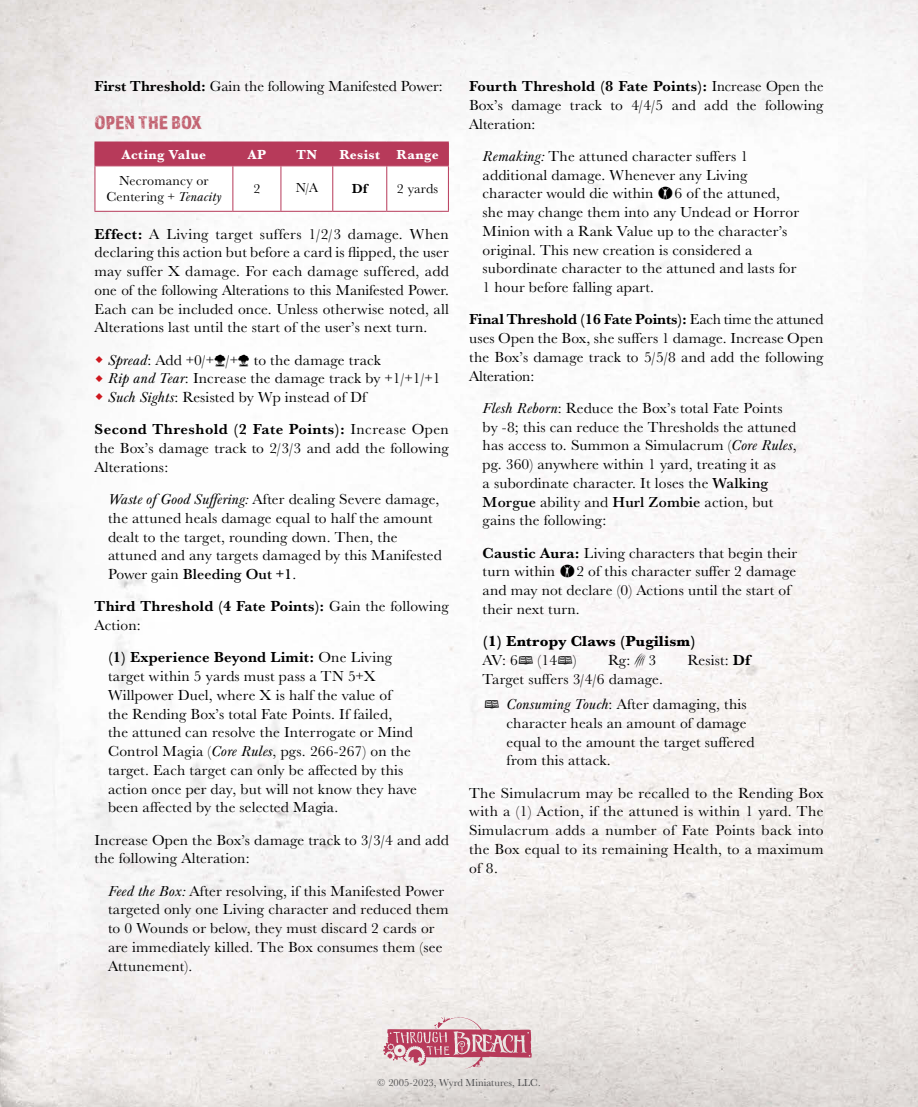
<style>
.page{position:relative;width:918px;height:1107px;background:#fff}
.page>*{position:absolute;margin:0;border:0;box-sizing:border-box;transform-origin:0 0}
.Heading-2{font:19.5px "Almaq Rough";letter-spacing:.02em;color:#c26170;scale:.95 1}
.Body_Text_Indent{font:15px/18.8px "Baskerville URW";letter-spacing:.01em;color:#000}
.Body_Text{font:15px/18.8px "Baskerville URW";letter-spacing:.01em;color:#000;text-align:justify}
.Body_Text-2{font:700 15px/18.8px "Baskerville URW";letter-spacing:.01em;color:#000}
.Body_Text_Indent-2{font:700 expanded 15px/18.8px "Baskerville URW";letter-spacing:.01em;color:#000}
.Magia_Text{font:13.5px/16.2px "Baskerville URW";letter-spacing:.01em;color:#000;text-align:center}
.Table_Subheading{font:700 expanded 13.5px "Baskerville URW";letter-spacing:.03em;color:#fff}
.Magia_Text-2{font:700 13.5px "Baskerville URW";color:#000}
.t1{font:10.5px "Baskerville URW";color:#4d4d4f}
.s1{font-weight:700}
.s2{font-style:italic}
.s3{font-family:"Arpona";font-weight:700;color:#ce171e}
.s4{font-family:"M3 E Malifaux"}
.s5{font-weight:500}
.s6{font-weight:400}
.s7{font-weight:400;font-stretch:normal}
.s8{font-family:"M3 E Malifaux";font-weight:400;font-stretch:normal}
</style>
<div class="page">
<img style="left:0;top:0;width:918px;height:1107px">
<svg style="left:94px;top:142px;width:355px;height:69px"></svg>
<hr style="left:94px;top:165px;width:139px;height:1px;background:#b73a5a">
<hr style="left:94px;top:166px;width:1px;height:45px;background:#b73a5a">
<hr style="left:233px;top:165px;width:48px;height:1px;background:#b73a5a">
<hr style="left:232px;top:166px;width:1px;height:45px;background:#b73a5a">
<hr style="left:281px;top:165px;width:52px;height:1px;background:#b73a5a">
<hr style="left:280px;top:166px;width:1px;height:45px;background:#b73a5a">
<hr style="left:333px;top:165px;width:54px;height:1px;background:#b73a5a">
<hr style="left:332px;top:166px;width:1px;height:45px;background:#b73a5a">
<hr style="left:387px;top:165px;width:62px;height:1px;background:#b73a5a">
<hr style="left:386px;top:166px;width:1px;height:45px;background:#b73a5a">
<hr style="left:448px;top:166px;width:1px;height:45px;background:#b73a5a">
<hr style="left:94px;top:211px;width:139px;height:1px;background:#b73a5a">
<hr style="left:233px;top:211px;width:48px;height:1px;background:#b73a5a">
<hr style="left:281px;top:211px;width:52px;height:1px;background:#b73a5a">
<hr style="left:333px;top:211px;width:54px;height:1px;background:#b73a5a">
<hr style="left:387px;top:211px;width:62px;height:1px;background:#b73a5a">
<svg style="left:383px;top:1015px;width:149px;height:54px;background:#d6a3ae"></svg>
<p class="Body_Text" style="left:94px;top:76px;width:350px"><span class="s1">First Threshold:</span> Gain the following Manifested Power:</p>
<p class="Heading-2" style="left:94px;top:110px;width:115px">OPEN THE BOX</p>
<p class="Table_Subheading" style="left:122px;top:146px;width:86px">Acting Value</p>
<p class="Table_Subheading" style="left:248px;top:146px;width:20px">AP</p>
<p class="Table_Subheading" style="left:297px;top:146px;width:22px">TN</p>
<p class="Table_Subheading" style="left:339px;top:146px;width:42px">Resist</p>
<p class="Table_Subheading" style="left:397px;top:146px;width:44px">Range</p>
<p class="Magia_Text" style="left:106px;top:172px;width:117px">Necromancy or<br>Centering + <span class="s2">Tenacity</span></p>
<p class="Magia_Text" style="left:253px;top:180px;width:8px">2</p>
<p class="Magia_Text" style="left:296px;top:179px;width:24px">N/A</p>
<p class="Magia_Text-2" style="left:352px;top:179px;width:17px">Df</p>
<p class="Magia_Text" style="left:397px;top:180px;width:43px">2 yards</p>
<p class="Body_Text" style="left:94px;top:224px;width:356px"><span class="s1">Effect:</span> A Living target suffers 1/2/3 damage. When declaring this action but before a card is flipped, the user may suffer X damage. For each damage suffered, add one of the following Alterations to this Manifested Power.<br>Each can be included once. Unless otherwise noted, all Alterations last until the start of the user’s next turn.</p>
<p class="Body_Text_Indent" style="left:94px;top:350px;width:288px"><span class="s3">•</span> <span class="s2">Spread</span>: Add +0/+<span class="s4">b</span>/+<span class="s4">b</span> to the damage track</p>
<p class="Body_Text_Indent" style="left:94px;top:368px;width:348px"><span class="s3">•</span> <span class="s2">Rip and Tear</span>: Increase the damage track by +1/+1/+1</p>
<p class="Body_Text_Indent" style="left:94px;top:387px;width:274px"><span class="s3">•</span> <span class="s2">Such Sights</span>: Resisted by Wp instead of Df</p>
<p class="Body_Text" style="left:94px;top:419px;width:356px"><span class="s1">Second Threshold (2 Fate Points):</span> Increase Open the Box’s damage track to 2/3/3 and add the following Alterations:</p>
<p class="Body_Text_Indent" style="left:108px;top:489px;width:335px"><span class="s2">Waste of Good Suffering:</span> After dealing Severe damage, the attuned heals damage equal to half the amount dealt to the target, rounding down. Then, the attuned and any targets damaged by this Manifested Power gain <span class="s5">Bleeding Out +1</span>.</p>
<p class="Body_Text-2" style="left:94px;top:597px;width:356px">Third Threshold (4 Fate Points): <span class="s6">Gain the following<br>Action:</span></p>
<p class="Body_Text_Indent" style="left:108px;top:647px;width:310px"><span class="s1">(1) Experience Beyond Limit:</span> One Living target within 5 yards must pass a TN 5+X Willpower Duel, where X is half the value of<br>the Rending Box’s total Fate Points. If failed,<br>the attuned can resolve the Interrogate or Mind Control Magia (<span class="s2">Core Rules</span>, pgs. 266-267) on the target. Each target can only be affected by this action once per day, but will not know they have been affected by the selected Magia.</p>
<p class="Body_Text" style="left:94px;top:830px;width:356px">Increase Open the Box’s damage track to 3/3/4 and add the following Alteration:</p>
<p class="Body_Text_Indent" style="left:108px;top:881px;width:342px"><span class="s2">Feed the Box:</span> After resolving, if this Manifested Power targeted only one Living character and reduced them to 0 Wounds or below, they must discard 2 cards or are immediately killed. The Box consumes them (see Attunement).</p>
<p class="Body_Text" style="left:469px;top:76px;width:356px"><span class="s1">Fourth Threshold (8 Fate Points):</span> Increase Open the Box’s damage track to 4/4/5 and add the following Alteration:</p>
<p class="Body_Text_Indent" style="left:483px;top:146px;width:318px"><span class="s2">Remaking:</span> The attuned character suffers 1 additional damage. Whenever any Living character would die within <span class="s4">a</span>6 of the attuned, she may change them into any Undead or Horror Minion with a Rank Value up to the character’s original. This new creation is considered a subordinate character to the attuned and lasts for 1 hour before falling apart.</p>
<p class="Body_Text" style="left:469px;top:310px;width:356px"><span class="s1">Final Threshold (16 Fate Points):</span> Each time the attuned uses Open the Box, she suffers 1 damage. Increase Open the Box’s damage track to 5/5/8 and add the following Alteration:</p>
<p class="Body_Text_Indent" style="left:483px;top:398px;width:316px"><span class="s2">Flesh Reborn</span>: Reduce the Box’s total Fate Points by -8; this can reduce the Thresholds the attuned has access to. Summon a Simulacrum (<span class="s2">Core Rules</span>, pg. 360) anywhere within 1 yard, treating it as<br>a subordinate character. It loses the <span class="s5">Walking Morgue</span> ability and <span class="s5">Hurl Zombie</span> action, but gains the following:</p>
<p class="Body_Text_Indent" style="left:483px;top:543px;width:316px"><span class="s1">Caustic Aura:</span> Living characters that begin their turn within <span class="s4">a</span>2 of this character suffer 2 damage and may not declare (0) Actions until the start of their next turn.</p>
<p class="Body_Text_Indent-2" style="left:483px;top:632px;width:215px">(1) Entropy Claws (Pugilism)<br><span class="s7">AV: 6</span><span class="s8">t</span> <span class="s7">(14</span><span class="s8">t</span><span class="s7">)</span></p>
<p class="Body_Text_Indent" style="left:608px;top:650px;width:50px">Rg: <span class="s4">y</span>3</p>
<p class="Body_Text_Indent" style="left:688px;top:650px;width:64px">Resist: <span class="s1">Df</span></p>
<p class="Body_Text_Indent" style="left:483px;top:669px;width:182px">Target suffers 3/4/6 damage.</p>
<p class="Body_Text_Indent" style="left:507px;top:694px;width:250px;text-indent:-23px"><span class="s4">t</span> <span class="s2">Consuming Touch</span>: After damaging, this character heals an amount of damage equal to the amount the target suffered from this attack.</p>
<p class="Body_Text" style="left:469px;top:783px;width:356px">The Simulacrum may be recalled to the Rending Box with a (1) Action, if the attuned is within 1 yard. The Simulacrum adds a number of Fate Points back into the Box equal to its remaining Health, to a maximum of 8.</p>
<p class="t1" style="left:377px;top:1075px;width:165px">© 2005-2023, Wyrd Miniatures, LLC.</p>
</div>
